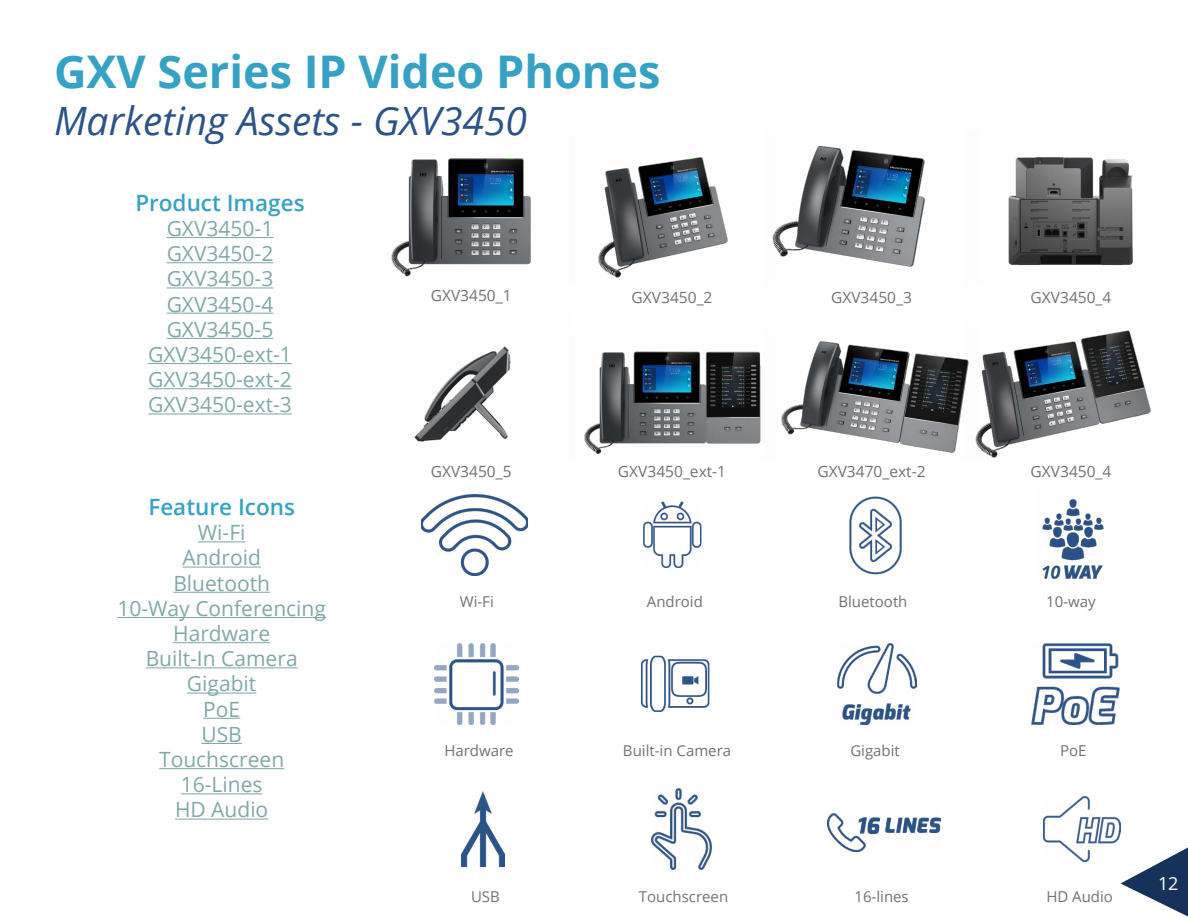
<style>
.page{position:relative;width:1188px;height:918px;background:#fff}
.page>*{position:absolute;margin:0;border:0;box-sizing:border-box;transform-origin:0 0}
.t1{font:700 45px "Open Sans";color:#35a2c5}
.t2{font:italic 39px "Open Sans";color:#2a5389}
.t3{font:600 22.5px "Open Sans";color:#35a2c5}
.t4{font:21px/25.2px "Open Sans";color:#80a8aa;text-align:center}
.t5{font:18px "Open Sans";color:#fff}
.t6{font:15.6px "Open Sans";color:#717274}
.t7{font:15px "Open Sans";color:#717274}
</style>
<div class="page">
<svg style="left:1120px;top:848px;width:68px;height:68px"></svg>
<hr style="left:167px;top:237px;width:106px;height:1px;background:#80a8aa">
<hr style="left:167px;top:262px;width:106px;height:1px;background:#80a8aa">
<hr style="left:167px;top:287px;width:106px;height:1px;background:#80a8aa">
<hr style="left:167px;top:313px;width:106px;height:1px;background:#80a8aa">
<hr style="left:167px;top:338px;width:106px;height:1px;background:#80a8aa">
<hr style="left:148px;top:363px;width:144px;height:1px;background:#80a8aa">
<hr style="left:148px;top:388px;width:144px;height:1px;background:#80a8aa">
<hr style="left:148px;top:413px;width:144px;height:1px;background:#80a8aa">
<img style="left:849px;top:496px;width:53px;height:79px">
<img style="left:643px;top:501px;width:59px;height:67px">
<img style="left:422px;top:494px;width:105px;height:81px">
<hr style="left:198px;top:541px;width:48px;height:1px;background:#80a8aa">
<hr style="left:182px;top:567px;width:79px;height:1px;background:#80a8aa">
<hr style="left:173px;top:592px;width:97px;height:1px;background:#80a8aa">
<hr style="left:117px;top:617px;width:209px;height:1px;background:#80a8aa">
<hr style="left:173px;top:642px;width:97px;height:1px;background:#80a8aa">
<hr style="left:146px;top:667px;width:152px;height:1px;background:#80a8aa">
<hr style="left:187px;top:693px;width:69px;height:1px;background:#80a8aa">
<hr style="left:203px;top:718px;width:37px;height:1px;background:#80a8aa">
<hr style="left:201px;top:743px;width:41px;height:1px;background:#80a8aa">
<hr style="left:159px;top:768px;width:125px;height:1px;background:#80a8aa">
<hr style="left:181px;top:793px;width:82px;height:1px;background:#80a8aa">
<hr style="left:175px;top:819px;width:93px;height:1px;background:#80a8aa">
<img style="left:838px;top:643px;width:79px;height:81px">
<img style="left:641px;top:655px;width:69px;height:57px">
<img style="left:435px;top:643px;width:84px;height:81px">
<img style="left:1032px;top:643px;width:87px;height:81px">
<img style="left:827px;top:813px;width:113px;height:39px">
<img style="left:651px;top:789px;width:60px;height:81px">
<img style="left:462px;top:791px;width:43px;height:76px">
<img style="left:1043px;top:797px;width:78px;height:64px">
<img style="left:598px;top:157px;width:130px;height:121px">
<img style="left:391px;top:158px;width:140px;height:119px">
<img style="left:1008px;top:157px;width:125px;height:109px">
<img style="left:772px;top:146px;width:153px;height:121px">
<img style="left:584px;top:351px;width:177px;height:104px">
<img style="left:414px;top:346px;width:97px;height:96px">
<img style="left:781px;top:341px;width:183px;height:112px">
<img style="left:964px;top:330px;width:187px;height:128px">
<img style="left:1042px;top:499px;width:62px;height:80px">
<h1 class="t1" style="left:54px;top:40px;width:608px">GXV Series IP Video Phones</h1>
<h2 class="t2" style="left:54px;top:94px;width:475px">Marketing Assets - GXV3450</h2>
<p class="t3" style="left:135px;top:187px;width:171px">Product Images</p>
<p class="t4" style="left:148px;top:215px;width:145px">GXV3450-1<br>GXV3450-2<br>GXV3450-3<br>GXV3450-4<br>GXV3450-5<br>GXV3450-ext-1<br>GXV3450-ext-2<br>GXV3450-ext-3</p>
<p class="t3" style="left:148px;top:491px;width:148px">Feature Icons</p>
<p class="t4" style="left:117px;top:520px;width:210px">Wi-Fi<br>Android<br>Bluetooth<br>10-Way Conferencing<br>Hardware<br>Built-In Camera<br>Gigabit<br>PoE<br>USB<br>Touchscreen<br>16-Lines<br>HD Audio</p>
<p class="t6" style="left:431px;top:285px;width:82px">GXV3450_1</p>
<p class="t6" style="left:632px;top:286px;width:82px">GXV3450_2</p>
<p class="t6" style="left:831px;top:286px;width:82px">GXV3450_3</p>
<p class="t6" style="left:1031px;top:286px;width:82px">GXV3450_4</p>
<p class="t6" style="left:431px;top:460px;width:82px">GXV3450_5</p>
<p class="t6" style="left:618px;top:460px;width:110px">GXV3450_ext-1</p>
<p class="t6" style="left:817px;top:460px;width:110px">GXV3470_ext-2</p>
<p class="t6" style="left:1031px;top:460px;width:82px">GXV3450_4</p>
<p class="t7" style="left:460px;top:592px;width:36px">Wi-Fi</p>
<p class="t7" style="left:647px;top:592px;width:58px">Android</p>
<p class="t7" style="left:838px;top:592px;width:71px">Bluetooth</p>
<p class="t7" style="left:1046px;top:592px;width:51px">10-way</p>
<p class="t7" style="left:444px;top:741px;width:71px">Hardware</p>
<p class="t7" style="left:623px;top:741px;width:110px">Built-in Camera</p>
<p class="t7" style="left:850px;top:741px;width:51px">Gigabit</p>
<p class="t7" style="left:1060px;top:741px;width:28px">PoE</p>
<p class="t7" style="left:471px;top:886px;width:30px">USB</p>
<p class="t7" style="left:639px;top:886px;width:91px">Touchscreen</p>
<p class="t7" style="left:854px;top:886px;width:56px">16-lines</p>
<p class="t7" style="left:1046px;top:886px;width:68px">HD Audio</p>
<p class="t5" style="left:1158px;top:871px;width:22px">12</p>
</div>
